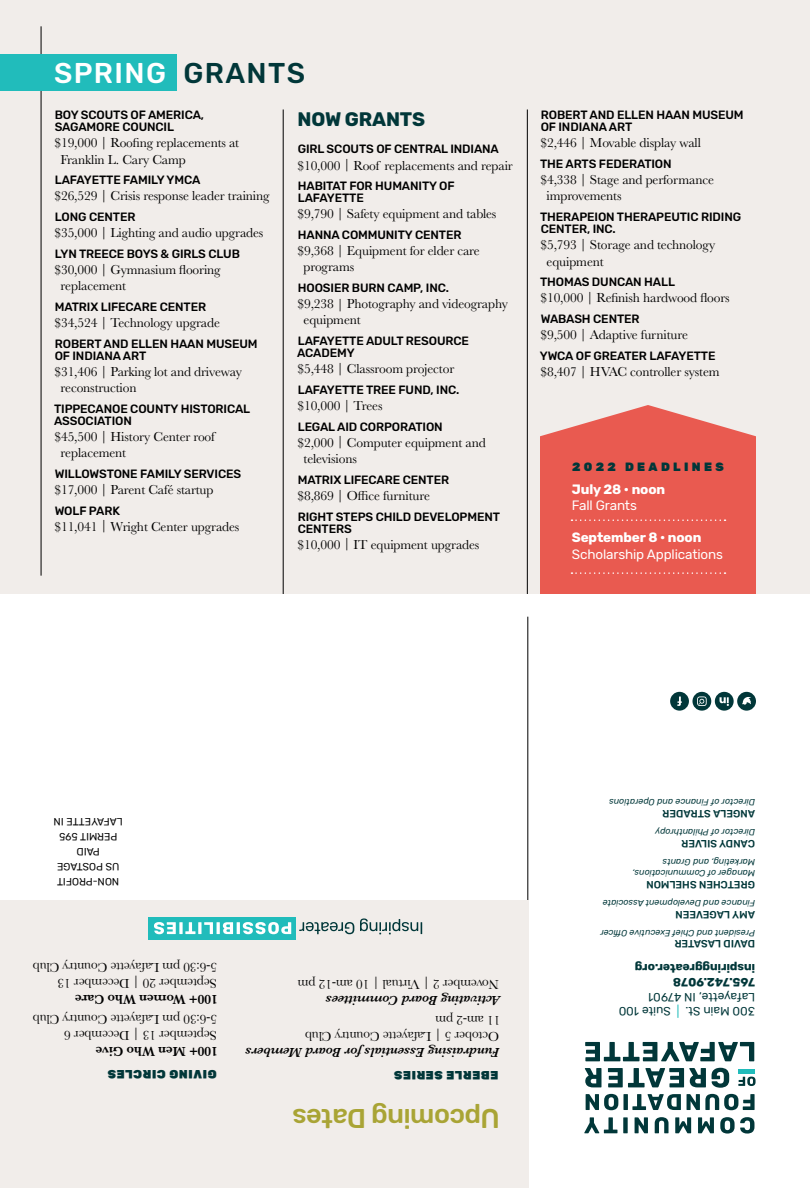
<style>
.page{position:relative;width:810px;height:1188px;background:#fff}
.page>*{position:absolute;margin:0;border:0;box-sizing:border-box;transform-origin:0 0}
.t1{font:500 28.5px "Rubik";letter-spacing:.05em;color:#fff}
.t2{font:500 27px "Rubik";letter-spacing:-.02em;color:#a9a435}
.t3{font:700 19.5px "Rubik";letter-spacing:-.01em;color:#013739}
.t4{font:13.5px/16.2px "Baskerville";letter-spacing:-.01em;color:#000}
.t5{font:italic 600 13.5px "Baskerville";letter-spacing:-.01em;color:#000}
.t6{font:13.5px "Rubik";letter-spacing:-.01em;color:#fff}
.t7{font:600 13.5px "Baskerville";letter-spacing:-.01em;color:#000}
.t8{font:700 13.5px "Rubik";letter-spacing:-.01em;color:#fff}
.t9{font:500 12px/12px "Rubik";letter-spacing:-.01em;color:#000}
.t10{font:12px/14.4px "Rubik";color:#013739}
.t11{font:700 12px/14.4px "Rubik";letter-spacing:-.01em;color:#013739}
.t12{font:900 12px "Rubik";letter-spacing:.05em;color:#013739}
.t13{font:900 12px "Rubik";letter-spacing:.28em;color:#013739}
.t14{font:12px "Rubik";color:#21bcbb}
.t15{font:500 10.5px "Rubik";color:#013739}
.t16{font:10.5px/15px "Rubik";color:#000;text-align:center}
.t17{font:italic 9px/10.8px "Rubik";color:#013739}
.s1{color:#013739}
</style>
<div class="page">
<div style="left:0;top:0;width:810px;height:594px;background:#f1edea"></div>
<hr style="left:41px;top:26px;width:1px;height:550px;background:#000">
<div style="left:0;top:54px;width:177px;height:36px;background:#21bcbb"></div>
<hr style="left:527px;top:109px;width:1px;height:485px;background:#000">
<hr style="left:283px;top:109px;width:1px;height:485px;background:#000">
<svg style="left:720px;top:1117px;width:34px;height:17px"></svg>
<svg style="left:698px;top:1117px;width:16px;height:16px"></svg>
<svg style="left:675px;top:1117px;width:16px;height:16px"></svg>
<svg style="left:655px;top:1117px;width:14px;height:16px"></svg>
<svg style="left:635px;top:1117px;width:13px;height:16px"></svg>
<svg style="left:623px;top:1117px;width:5px;height:16px"></svg>
<svg style="left:584px;top:1117px;width:33px;height:16px"></svg>
<svg style="left:687px;top:1094px;width:68px;height:16px"></svg>
<svg style="left:586px;top:1094px;width:95px;height:16px"></svg>
<svg style="left:738px;top:1077px;width:18px;height:9px"></svg>
<svg style="left:712px;top:1068px;width:17px;height:20px"></svg>
<svg style="left:608px;top:1068px;width:98px;height:19px"></svg>
<svg style="left:585px;top:1068px;width:16px;height:19px"></svg>
<svg style="left:585px;top:1042px;width:169px;height:19px"></svg>
<div style="left:738px;top:1069px;width:17px;height:5px;background:#21bcbb"></div>
<hr style="left:527px;top:617px;width:1px;height:571px;background:#000">
<div style="left:670px;top:692px;width:19px;height:19px;background:#013739;border-radius:50%"></div>
<svg style="left:677px;top:697px;width:5px;height:9px"></svg>
<div style="left:737px;top:692px;width:19px;height:19px;background:#013739;border-radius:50%"></div>
<svg style="left:742px;top:697px;width:9px;height:8px"></svg>
<svg style="left:715px;top:692px;width:19px;height:19px"></svg>
<svg style="left:720px;top:697px;width:9px;height:9px"></svg>
<div style="left:692px;top:692px;width:19px;height:19px;background:#013739;border-radius:50%"></div>
<svg style="left:697px;top:696px;width:10px;height:10px"></svg>
<svg style="left:540px;top:405px;width:216px;height:189px;background:#e9665c"></svg>
<div style="left:0;top:901px;width:528px;height:287px;background:#f1edea"></div>
<div style="left:148px;top:917px;width:148px;height:22px;background:#21bcbb"></div>
<svg style="left:360px;top:918px;width:62px;height:16px"></svg>
<svg style="left:299px;top:922px;width:55px;height:12px"></svg>
<svg style="left:154px;top:922px;width:137px;height:12px"></svg>
<svg style="left:571px;top:519px;width:155px;height:2px"></svg>
<svg style="left:571px;top:572px;width:155px;height:2px"></svg>
<h1 class="t1" style="left:54px;top:57px;width:253px">SPRING <span class="s1">GRANTS</span></h1>
<p class="t9" style="left:55px;top:109px;width:151px">BOY SCOUTS OF AMERICA,<br>SAGAMORE COUNCIL</p>
<p class="t4" style="left:61px;top:135px;width:180px;text-indent:-6px">$19,000 | Roofing replacements at<br>Franklin L. Cary Camp</p>
<p class="t9" style="left:55px;top:174px;width:147px">LAFAYETTE FAMILY YMCA</p>
<p class="t4" style="left:55px;top:188px;width:216px">$26,529 | Crisis response leader training</p>
<p class="t9" style="left:55px;top:211px;width:82px">LONG CENTER</p>
<p class="t4" style="left:55px;top:225px;width:210px">$35,000 | Lighting and audio upgrades</p>
<p class="t9" style="left:55px;top:248px;width:187px">LYN TREECE BOYS &amp; GIRLS CLUB</p>
<p class="t4" style="left:61px;top:262px;width:162px;text-indent:-6px">$30,000 | Gymnasium flooring replacement</p>
<p class="t9" style="left:55px;top:301px;width:153px">MATRIX LIFECARE CENTER</p>
<p class="t4" style="left:55px;top:315px;width:167px">$34,524 | Technology upgrade</p>
<p class="t9" style="left:55px;top:338px;width:204px">ROBERT AND ELLEN HAAN MUSEUM<br>OF INDIANA ART</p>
<p class="t4" style="left:61px;top:364px;width:183px;text-indent:-6px">$31,406 | Parking lot and driveway reconstruction</p>
<p class="t9" style="left:54px;top:403px;width:198px">TIPPECANOE COUNTY HISTORICAL<br>ASSOCIATION</p>
<p class="t4" style="left:61px;top:429px;width:156px;text-indent:-6px">$45,500 | History Center roof replacement</p>
<p class="t9" style="left:55px;top:468px;width:188px">WILLOWSTONE FAMILY SERVICES</p>
<p class="t4" style="left:55px;top:482px;width:160px">$17,000 | Parent Café startup</p>
<p class="t9" style="left:55px;top:505px;width:67px">WOLF PARK</p>
<p class="t4" style="left:55px;top:519px;width:186px">$11,041 | Wright Center upgrades</p>
<h3 class="t3" style="left:298px;top:108px;width:129px">NOW GRANTS</h3>
<p class="t9" style="left:298px;top:144px;width:203px">GIRL SCOUTS OF CENTRAL INDIANA</p>
<p class="t4" style="left:298px;top:157px;width:217px">$10,000 | Roof replacements and repair</p>
<p class="t9" style="left:298px;top:180px;width:158px">HABITAT FOR HUMANITY OF<br>LAFAYETTE</p>
<p class="t4" style="left:298px;top:206px;width:200px">$9,790 | Safety equipment and tables</p>
<p class="t9" style="left:298px;top:229px;width:165px">HANNA COMMUNITY CENTER</p>
<p class="t4" style="left:304px;top:243px;width:178px;text-indent:-6px">$9,368 | Equipment for elder care programs</p>
<p class="t9" style="left:298px;top:282px;width:153px">HOOSIER BURN CAMP, INC.</p>
<p class="t4" style="left:304px;top:296px;width:206px;text-indent:-6px">$9,238 | Photography and videography equipment</p>
<p class="t9" style="left:297px;top:335px;width:173px">LAFAYETTE ADULT RESOURCE<br>ACADEMY</p>
<p class="t4" style="left:298px;top:361px;width:158px">$5,448 | Classroom projector</p>
<p class="t9" style="left:298px;top:384px;width:163px">LAFAYETTE TREE FUND, INC.</p>
<p class="t4" style="left:298px;top:398px;width:87px">$10,000 | Trees</p>
<p class="t9" style="left:298px;top:421px;width:146px">LEGAL AID CORPORATION</p>
<p class="t4" style="left:304px;top:435px;width:184px;text-indent:-6px">$2,000 | Computer equipment and televisions</p>
<p class="t9" style="left:298px;top:474px;width:153px">MATRIX LIFECARE CENTER</p>
<p class="t4" style="left:298px;top:488px;width:134px">$8,869 | Office furniture</p>
<p class="t9" style="left:298px;top:511px;width:204px">RIGHT STEPS CHILD DEVELOPMENT<br>CENTERS</p>
<p class="t4" style="left:298px;top:537px;width:183px">$10,000 | IT equipment upgrades</p>
<p class="t9" style="left:541px;top:109px;width:204px">ROBERT AND ELLEN HAAN MUSEUM<br>OF INDIANA ART</p>
<p class="t4" style="left:541px;top:135px;width:162px">$2,446 | Movable display wall</p>
<p class="t9" style="left:540px;top:158px;width:133px">THE ARTS FEDERATION</p>
<p class="t4" style="left:547px;top:172px;width:169px;text-indent:-6px">$4,338 | Stage and performance improvements</p>
<p class="t9" style="left:540px;top:211px;width:203px">THERAPEION THERAPEUTIC RIDING<br>CENTER, INC.</p>
<p class="t4" style="left:547px;top:237px;width:170px;text-indent:-6px">$5,793 | Storage and technology equipment</p>
<p class="t9" style="left:540px;top:276px;width:136px">THOMAS DUNCAN HALL</p>
<p class="t4" style="left:541px;top:290px;width:191px">$10,000 | Refinish hardwood floors</p>
<p class="t9" style="left:541px;top:313px;width:100px">WABASH CENTER</p>
<p class="t4" style="left:541px;top:327px;width:149px">$9,500 | Adaptive furniture</p>
<p class="t9" style="left:540px;top:350px;width:177px">YWCA OF GREATER LAFAYETTE</p>
<p class="t4" style="left:541px;top:364px;width:181px">$8,407 | HVAC controller system</p>
<p class="t13" style="left:572px;top:460px;width:153px">2022 DEADLINES</p>
<p class="t8" style="left:572px;top:481px;width:95px">July 28 • noon</p>
<p class="t6" style="left:572px;top:498px;width:67px">Fall Grants</p>
<p class="t8" style="left:572px;top:530px;width:131px">September 8 • noon</p>
<p class="t6" style="left:572px;top:546px;width:153px">Scholarship Applications</p>
<p class="t17" style="left:755px;top:807px;width:147px;rotate:-180deg">Director of Finance and Operations</p>
<p class="t16" style="left:123px;top:889px;width:71px;rotate:-180deg">NON-PROFIT<br>US POSTAGE<br>PAID<br>PERMIT 595<br>LAFAYETTE IN</p>
<p class="t15" style="left:755px;top:820px;width:94px;rotate:-180deg">ANGELA STRADER</p>
<p class="t17" style="left:755px;top:837px;width:101px;rotate:-180deg">Director of Philanthropy</p>
<p class="t15" style="left:755px;top:850px;width:75px;rotate:-180deg">CANDY SILVER</p>
<p class="t17" style="left:755px;top:878px;width:124px;rotate:-180deg">Manager of Communications,<br>Marketing, and Grants</p>
<p class="t15" style="left:755px;top:890px;width:110px;rotate:-180deg">GRETCHEN SHELMON</p>
<p class="t17" style="left:755px;top:908px;width:154px;rotate:-180deg">Finance and Development Associate</p>
<p class="t15" style="left:755px;top:920px;width:81px;rotate:-180deg">AMY LAGEVEEN</p>
<p class="t17" style="left:755px;top:938px;width:156px;rotate:-180deg">President and Chief Executive Officer</p>
<p class="t15" style="left:755px;top:950px;width:82px;rotate:-180deg">DAVID LASATER</p>
<p class="t4" style="left:217px;top:992px;width:186px;rotate:-180deg">September 20 | December 13<br>5-6:30 pm Lafayette Country Club</p>
<p class="t7" style="left:218px;top:1009px;width:145px;rotate:-180deg">100+ Women Who Care</p>
<p class="t4" style="left:217px;top:1043px;width:186px;rotate:-180deg">September 13 | December 6<br>5-6:30 pm Lafayette Country Club</p>
<p class="t4" style="left:499px;top:992px;width:203px;rotate:-180deg">November 2 | Virtual | 10 am-12 pm</p>
<p class="t5" style="left:500px;top:1010px;width:176px;rotate:-180deg">Activating Board Committees</p>
<p class="t4" style="left:500px;top:1044px;width:197px;rotate:-180deg">October 5 | Lafayette Country Club<br>11 am-2 pm</p>
<p class="t11" style="left:755px;top:989px;width:122px;rotate:-180deg">765.742.9078 inspiringgreater.org</p>
<p class="t10" style="left:755px;top:1018px;width:108px;rotate:-180deg">300 Main St.<br>Lafayette, IN 47901</p>
<p class="t10" style="left:671px;top:1018px;width:54px;rotate:-180deg">Suite 100</p>
<p class="t14" style="left:680px;top:1018px;width:4px;rotate:-180deg">|</p>
<p class="t7" style="left:218px;top:1061px;width:124px;rotate:-180deg">100+ Men Who Give</p>
<p class="t5" style="left:500px;top:1062px;width:256px;rotate:-180deg">Fundraising Essentials for Board Members</p>
<p class="t12" style="left:217px;top:1081px;width:111px;rotate:-180deg">GIVING CIRCLES</p>
<p class="t12" style="left:498px;top:1082px;width:106px;rotate:-180deg">EBERLE SERIES</p>
<h2 class="t2" style="left:500px;top:1134px;width:209px;rotate:-180deg">Upcoming Dates</h2>
</div>
